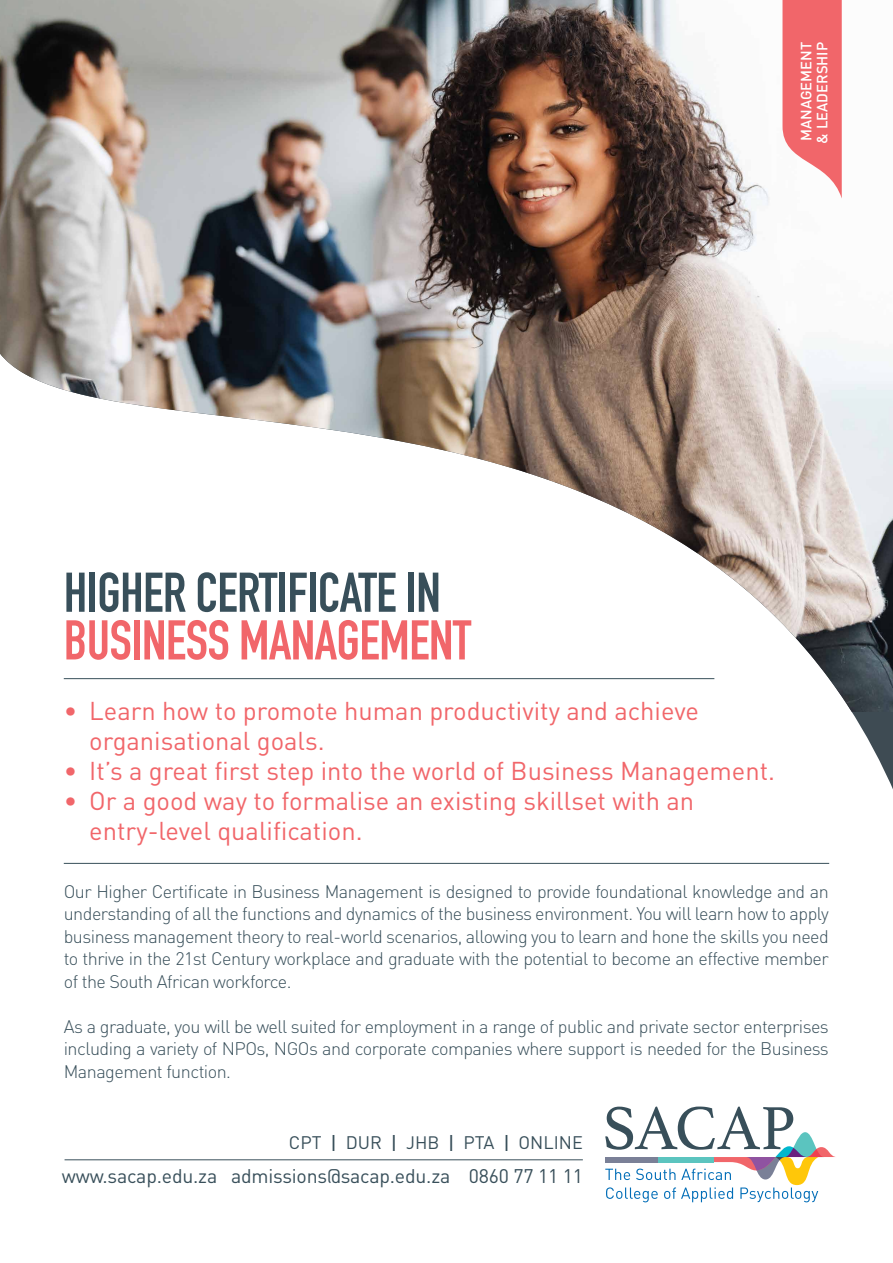
<style>
.page{position:relative;width:893px;height:1263px;background:#fff}
.page>*{position:absolute;margin:0;border:0;box-sizing:border-box;transform-origin:0 0}
.t1{font:700 55.05px "DIN Condensed";letter-spacing:-.01em;color:#384f5a}
.t2{font:700 55.05px "DIN Condensed";letter-spacing:-.01em;color:#f1666a}
.t3{font:25.5px/30px "DIN";color:#f1666a}
.t4{font:19.5px "DIN";letter-spacing:-.01em;color:#384f5a}
.t5{font:300 18px/22.5px "DIN";letter-spacing:-.03em;color:#384f5a;text-align:justify}
.t6{font:18px "DIN";color:#384f5a}
.t7{font:500 14.7px/15.9px "DIN";color:#fff}
.s1{font-size:22.5px}
.s2{font-size:17.85px}
</style>
<div class="page">
<img style="left:0;top:0;width:893px;height:712px">
<hr style="left:64px;top:678px;width:650px;height:1px;background:#384f5a">
<hr style="left:64px;top:863px;width:765px;height:1px;background:#384f5a">
<svg style="left:605px;top:1106px;width:230px;height:96px"></svg>
<hr style="left:65px;top:1159px;width:518px;height:1px;background:#384f5a">
<svg style="left:782px;top:0;width:60px;height:199px"></svg>
<p class="t7" style="left:798px;top:144px;width:103px;rotate:-90deg">MANAGEMENT &amp; LEADERSHIP</p>
<h1 class="t1" style="left:64px;top:560px;width:378px">HIGHER CERTIFICATE IN</h1>
<h1 class="t2" style="left:64px;top:608px;width:409px">BUSINESS MANAGEMENT</h1>
<h2 class="t3" style="left:89px;top:696px;width:611px;text-indent:-26px">• Learn how to promote human productivity and achieve organisational goals.</h2>
<h2 class="t3" style="left:64px;top:755px;width:713px">• It’s a great first step into the world of Business Management.</h2>
<h2 class="t3" style="left:89px;top:785px;width:606px;text-indent:-26px">• Or a good way to formalise an existing skillset with an entry-level qualification.</h2>
<p class="t5" style="left:64px;top:880px;width:767px">Our Higher Certificate in Business Management is designed to provide foundational knowledge and an understanding of all the functions and dynamics of the business environment. You will learn how to apply business management theory to real-world scenarios, allowing you to learn and hone the skills you need to thrive in the 21st Century workplace and graduate with the potential to become an effective member of the South African workforce.</p>
<p class="t5" style="left:64px;top:1015px;width:767px">As a graduate, you will be well suited for employment in a range of public and private sector enterprises including a variety of NPOs, NGOs and corporate companies where support is needed for the Business Management function.</p>
<p class="t6" style="left:289px;top:1131px;width:295px">CPT <span class="s1">I</span> DUR <span class="s1">I</span> <span class="s2">JHB</span> <span class="s1">I</span> PTA <span class="s1">I</span> ONLINE</p>
<p class="t4" style="left:62px;top:1164px;width:522px">www.sacap.edu.za admissions@sacap.edu.za 0860 77 11 11</p>
</div>
